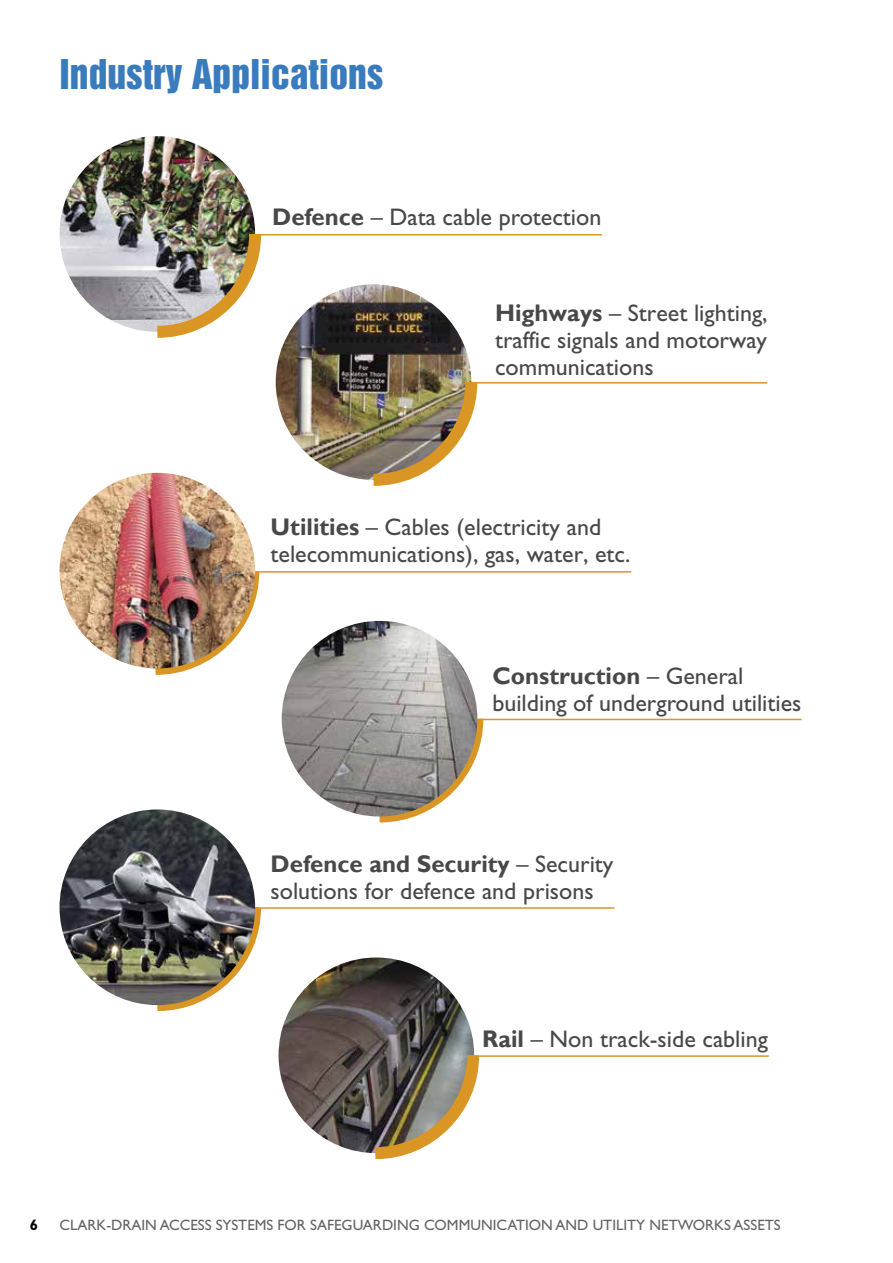
<style>
.page{position:relative;width:893px;height:1263px;background:#fff}
.page>*{position:absolute;margin:0;border:0;box-sizing:border-box;transform-origin:0 0}
.t1{font:37.5px "Helvetica Inserat";color:#3a7bbe}
.t2{font:24px/27px "Gill Sans";color:#484848}
.t3{font:15px "Gill Sans";color:#636363}
.t4{font:700 15px "Gill Sans";color:#000}
.s1{font-weight:700}
</style>
<div class="page">
<img style="left:60px;top:136px;width:195px;height:196px;border-radius:98px">
<img style="left:279px;top:957px;width:195px;height:196px;border-radius:98px">
<img style="left:276px;top:284px;width:195px;height:196px;border-radius:98px">
<img style="left:145px;top:222px;width:122px;height:116px">
<hr style="left:249px;top:234px;width:353px;height:1px;background:#d99625">
<img style="left:361px;top:370px;width:117px;height:116px">
<hr style="left:465px;top:382px;width:302px;height:2px;background:#d99625">
<svg style="left:143px;top:559px;width:117px;height:116px"></svg>
<hr style="left:247px;top:571px;width:384px;height:2px;background:#d99625">
<svg style="left:368px;top:707px;width:121px;height:116px"></svg>
<hr style="left:471px;top:719px;width:330px;height:1px;background:#d99625">
<svg style="left:145px;top:895px;width:116px;height:117px"></svg>
<hr style="left:249px;top:907px;width:365px;height:2px;background:#d99625">
<img style="left:363px;top:1043px;width:117px;height:117px">
<hr style="left:467px;top:1055px;width:302px;height:2px;background:#d99625">
<img style="left:60px;top:473px;width:195px;height:195px;border-radius:98px">
<img style="left:60px;top:809px;width:195px;height:196px;border-radius:98px">
<img style="left:282px;top:621px;width:195px;height:195px;border-radius:98px">
<h1 class="t1" style="left:60px;top:52px;width:325px">Industry Applications</h1>
<p class="t2" style="left:272px;top:203px;width:331px"><span class="s1">Defence</span> – Data cable protection</p>
<p class="t2" style="left:495px;top:299px;width:274px;text-align:justify"><span class="s1">Highways</span> – Street lighting, traffic signals and motorway communications</p>
<p class="t2" style="left:271px;top:513px;width:361px"><span class="s1">Utilities</span> – Cables (electricity and telecommunications), gas, water, etc.</p>
<p class="t2" style="left:492px;top:662px;width:311px"><span class="s1">Construction</span> – General building of underground utilities</p>
<p class="t2" style="left:271px;top:850px;width:344px"><span class="s1">Defence and Security</span> – Security solutions for defence and prisons</p>
<p class="t2" style="left:482px;top:1025px;width:287px"><span class="s1">Rail</span> – Non track-side cabling</p>
<p class="t4" style="left:30px;top:1216px;width:10px">6</p>
<p class="t3" style="left:60px;top:1216px;width:723px">CLARK-DRAIN ACCESS SYSTEMS FOR SAFEGUARDING COMMUNICATION AND UTILITY NETWORKS ASSETS</p>
</div>
